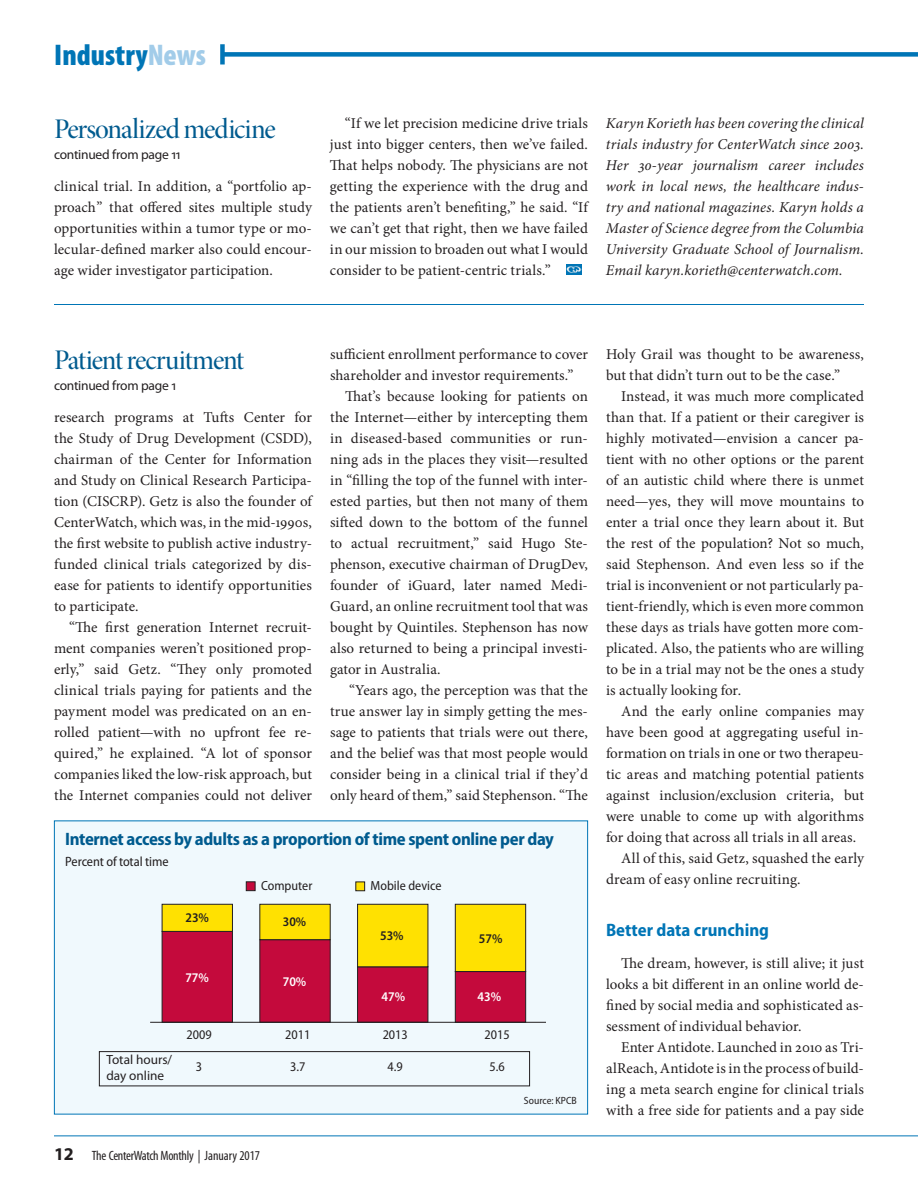
<style>
.page{position:relative;width:918px;height:1188px;background:#fff}
.page>*{position:absolute;margin:0;border:0;box-sizing:border-box;transform-origin:0 0}
.t1{font:900 condensed 30px "Myriad Pro";color:#0075b6}
.t2{font:28.5px "Minion Pro Medium Disp";letter-spacing:-.04em;color:#005b8f}
.t3{font:700 semi-condensed 18px "Myriad Pro";letter-spacing:-.02em;color:#005b8f}
.t4{font:700 semi-condensed 18px "Myriad Pro";color:#0075b6}
.t5{font:15px/21px "Minion Pro";letter-spacing:.005em;color:#231f20;text-align:justify}
.t6{font:italic 15px/21px "Minion Pro";letter-spacing:.005em;color:#231f20;text-align:justify}
.t7{font:13.5px "Myriad Pro";letter-spacing:-.015em;color:#231f20}
.t8{font:condensed 13.5px "Myriad Pro";letter-spacing:-.02em;color:#231f20}
.t9{font:semi-condensed 13.5px "Myriad Pro";letter-spacing:-.01em;color:#231f20}
.t10{font:semi-condensed 13.35px "Myriad Pro";color:#231f20}
.t11{font:13.35px/15.9px "Myriad Pro";color:#231f20}
.t12{font:600 semi-condensed 13.35px "Myriad Pro";color:#fff}
.t13{font:600 semi-condensed 13.35px "Myriad Pro";color:#231f20}
.t14{font:600 semi-condensed 13.2px "Myriad Pro";color:#231f20}
.t15{font:semi-condensed 10.5px "Myriad Pro";letter-spacing:.005em;color:#231f20}
.s1{color:#a2cce9}
.s2{font-weight:700;font-stretch:normal;font-size:18px}
</style>
<div class="page">
<div style="left:566px;top:264px;width:16px;height:10px;background:#0075b6"></div>
<svg style="left:567px;top:266px;width:14px;height:7px"></svg>
<div style="left:222px;top:52px;width:696px;height:5px;background:#0075b6"></div>
<div style="left:220px;top:44px;width:5px;height:20px;background:#0075b6"></div>
<hr style="left:54px;top:1136px;width:864px;height:1px;background:#0075b6">
<div style="left:54px;top:821px;width:534px;height:293px;background:#f0f9fd"></div>
<div style="left:54px;top:820px;width:534px;height:294px;border:1px solid #0075b6"></div>
<div style="left:162px;top:931px;width:71px;height:92px;background:#c40a3c;border:1px solid #231f20"></div>
<div style="left:259px;top:939px;width:72px;height:84px;background:#c40a3c;border:1px solid #231f20"></div>
<div style="left:357px;top:966px;width:71px;height:57px;background:#c40a3c;border:1px solid #231f20"></div>
<div style="left:455px;top:971px;width:71px;height:52px;background:#c40a3c;border:1px solid #231f20"></div>
<div style="left:162px;top:904px;width:71px;height:28px;background:#ffe101;border:1px solid #231f20"></div>
<div style="left:259px;top:904px;width:72px;height:36px;background:#ffe101;border:1px solid #231f20"></div>
<div style="left:357px;top:904px;width:71px;height:63px;background:#ffe101;border:1px solid #231f20"></div>
<div style="left:455px;top:904px;width:71px;height:68px;background:#ffe101;border:1px solid #231f20"></div>
<hr style="left:150px;top:1022px;width:396px;height:1px;background:#231f20">
<div style="left:355px;top:882px;width:10px;height:9px;background:#ffe101;border:1px solid #231f20"></div>
<div style="left:246px;top:881px;width:9px;height:10px;background:#c40a3c;border:1px solid #231f20"></div>
<div style="left:99px;top:1051px;width:431px;height:35px;border:1px solid #231f20"></div>
<hr style="left:54px;top:304px;width:810px;height:1px;background:#0075b6">
<h1 class="t1" style="left:54px;top:35px;width:153px">Industry<span class="s1">News</span></h1>
<h2 class="t2" style="left:54px;top:111px;width:223px">Personalized medicine</h2>
<p class="t7" style="left:54px;top:146px;width:128px">continued from page 11</p>
<p class="t5" style="left:54px;top:175px;width:259px">clinical trial. In addition, a “portfolio ap&shy;proach” that offered sites multiple study opportunities within a tumor type or mo&shy;lecular-defined marker also could encour&shy;age wider investigator participation.</p>
<p class="t5" style="left:330px;top:112px;width:260px;text-indent:15px">“If we let precision medicine drive trials just into bigger centers, then we’ve failed.<br>That helps nobody. The physicians are not getting the experience with the drug and the patients aren’t benefiting,” he said. “If we can’t get that right, then we have failed in our mission to broaden out what I would consider to be patient-centric trials.”</p>
<p class="t6" style="left:606px;top:112px;width:259px">Karyn Korieth has been covering the clinical trials industry for CenterWatch since 2003.<br>Her 30-year journalism career includes work in local news, the healthcare indus&shy;try and national magazines. Karyn holds a Master of Science degree from the Columbia University Graduate School of Journalism.<br>Email karyn.korieth@centerwatch.com.</p>
<h2 class="t2" style="left:54px;top:342px;width:192px">Patient recruitment</h2>
<p class="t7" style="left:54px;top:377px;width:124px">continued from page 1</p>
<p class="t5" style="left:54px;top:406px;width:260px">research programs at Tufts Center for the Study of Drug Development (CSDD), chairman of the Center for Information and Study on Clinical Research Participa&shy;tion (CISCRP). Getz is also the founder of CenterWatch, which was, in the mid-1990s, the first website to publish active industry&shy;funded clinical trials categorized by dis&shy;ease for patients to identify opportunities to participate.</p>
<p class="t5" style="left:54px;top:616px;width:260px;text-indent:15px">“The first generation Internet recruit&shy;ment companies weren’t positioned prop&shy;erly,” said Getz. “They only promoted clinical trials paying for patients and the payment model was predicated on an en&shy;rolled patient—with no upfront fee re&shy;quired,” he explained. “A lot of sponsor companies liked the low-risk approach, but the Internet companies could not deliver</p>
<p class="t5" style="left:330px;top:343px;width:259px">sufficient enrollment performance to cover</p>
<p class="t5" style="left:330px;top:364px;width:245px">shareholder and investor requirements.”</p>
<p class="t5" style="left:345px;top:385px;width:244px">That’s because looking for patients on</p>
<p class="t5" style="left:330px;top:406px;width:260px">the Internet—either by intercepting them</p>
<p class="t5" style="left:330px;top:427px;width:260px">in diseased-based communities or run-</p>
<p class="t5" style="left:330px;top:448px;width:259px">ning ads in the places they visit—resulted</p>
<p class="t5" style="left:330px;top:469px;width:260px">in “filling the top of the funnel with inter-</p>
<p class="t5" style="left:330px;top:490px;width:260px">ested parties, but then not many of them</p>
<p class="t5" style="left:330px;top:511px;width:259px">sifted down to the bottom of the funnel</p>
<p class="t5" style="left:330px;top:532px;width:260px">to actual recruitment,” said Hugo Ste-</p>
<p class="t5" style="left:330px;top:553px;width:259px">phenson, executive chairman of DrugDev,</p>
<p class="t5" style="left:330px;top:574px;width:260px">founder of iGuard, later named Medi-</p>
<p class="t5" style="left:330px;top:595px;width:260px">Guard, an online recruitment tool that was</p>
<p class="t5" style="left:330px;top:616px;width:260px">bought by Quintiles. Stephenson has now</p>
<p class="t5" style="left:330px;top:637px;width:260px">also returned to being a principal investi-</p>
<p class="t5" style="left:330px;top:658px;width:112px">gator in Australia.</p>
<p class="t5" style="left:349px;top:679px;width:240px">“Years ago, the perception was that the</p>
<p class="t5" style="left:330px;top:700px;width:260px">true answer lay in simply getting the mes-</p>
<p class="t5" style="left:330px;top:721px;width:259px">sage to patients that trials were out there,</p>
<p class="t5" style="left:330px;top:742px;width:259px">and the belief was that most people would</p>
<p class="t5" style="left:330px;top:763px;width:260px">consider being in a clinical trial if they’d</p>
<p class="t5" style="left:330px;top:784px;width:259px">only heard of them,” said Stephenson. “The</p>
<p class="t3" style="left:65px;top:828px;width:490px">Internet access by adults as a proportion of time spent online per day</p>
<p class="t9" style="left:65px;top:853px;width:105px">Percent of total time</p>
<p class="t13" style="left:185px;top:910px;width:25px">23%</p>
<p class="t12" style="left:185px;top:969px;width:25px">77%</p>
<p class="t11" style="left:106px;top:1052px;width:67px">Total hours/ day online</p>
<p class="t10" style="left:186px;top:1026px;width:27px">2009</p>
<p class="t10" style="left:196px;top:1059px;width:8px">3</p>
<p class="t10" style="left:261px;top:877px;width:53px">Computer</p>
<p class="t10" style="left:371px;top:878px;width:73px">Mobile device</p>
<p class="t14" style="left:283px;top:913px;width:25px">30%</p>
<p class="t12" style="left:283px;top:973px;width:25px">70%</p>
<p class="t10" style="left:285px;top:1026px;width:27px">2011</p>
<p class="t10" style="left:290px;top:1059px;width:17px">3.7</p>
<p class="t13" style="left:380px;top:927px;width:25px">53%</p>
<p class="t12" style="left:382px;top:988px;width:25px">47%</p>
<p class="t10" style="left:383px;top:1026px;width:27px">2013</p>
<p class="t10" style="left:388px;top:1059px;width:17px">4.9</p>
<p class="t8" style="left:54px;top:1147px;width:208px"><span class="s2">12</span> The CenterWatch Monthly | January 2017</p>
<p class="t13" style="left:479px;top:930px;width:25px">57%</p>
<p class="t12" style="left:477px;top:988px;width:25px">43%</p>
<p class="t10" style="left:484px;top:1026px;width:27px">2015</p>
<p class="t10" style="left:489px;top:1059px;width:17px">5.6</p>
<p class="t15" style="left:524px;top:1094px;width:54px">Source: KPCB</p>
<p class="t5" style="left:606px;top:343px;width:259px">Holy Grail was thought to be awareness, but that didn’t turn out to be the case.”</p>
<p class="t5" style="left:606px;top:385px;width:260px;text-indent:15px">Instead, it was much more complicated than that. If a patient or their caregiver is highly motivated—envision a cancer pa&shy;tient with no other options or the parent of an autistic child where there is unmet need—yes, they will move mountains to enter a trial once they learn about it. But the rest of the population? Not so much, said Stephenson. And even less so if the trial is inconvenient or not particularly pa&shy;tient-friendly, which is even more common these days as trials have gotten more com&shy;plicated. Also, the patients who are willing to be in a trial may not be the ones a study is actually looking for.</p>
<p class="t5" style="left:621px;top:700px;width:244px">And the early online companies may</p>
<p class="t5" style="left:606px;top:721px;width:260px">have been good at aggregating useful in-</p>
<p class="t5" style="left:606px;top:742px;width:260px">formation on trials in one or two therapeu-</p>
<p class="t5" style="left:606px;top:763px;width:259px">tic areas and matching potential patients</p>
<p class="t5" style="left:606px;top:784px;width:259px">against inclusion/exclusion criteria, but</p>
<p class="t5" style="left:606px;top:805px;width:259px">were unable to come up with algorithms</p>
<p class="t5" style="left:606px;top:826px;width:252px">for doing that across all trials in all areas.</p>
<p class="t5" style="left:621px;top:847px;width:245px">All of this, said Getz, squashed the early</p>
<p class="t5" style="left:606px;top:868px;width:196px">dream of easy online recruiting.</p>
<p class="t4" style="left:606px;top:918px;width:164px">Better data crunching</p>
<p class="t5" style="left:606px;top:952px;width:260px;text-indent:15px">The dream, however, is still alive; it just looks a bit different in an online world de&shy;fined by social media and sophisticated as&shy;sessment of individual behavior.</p>
<p class="t5" style="left:606px;top:1036px;width:260px;text-indent:15px">Enter Antidote. Launched in 2010 as Tri&shy;alReach, Antidote is in the process of build&shy;ing a meta search engine for clinical trials with a free side for patients and a pay side</p>
</div>
